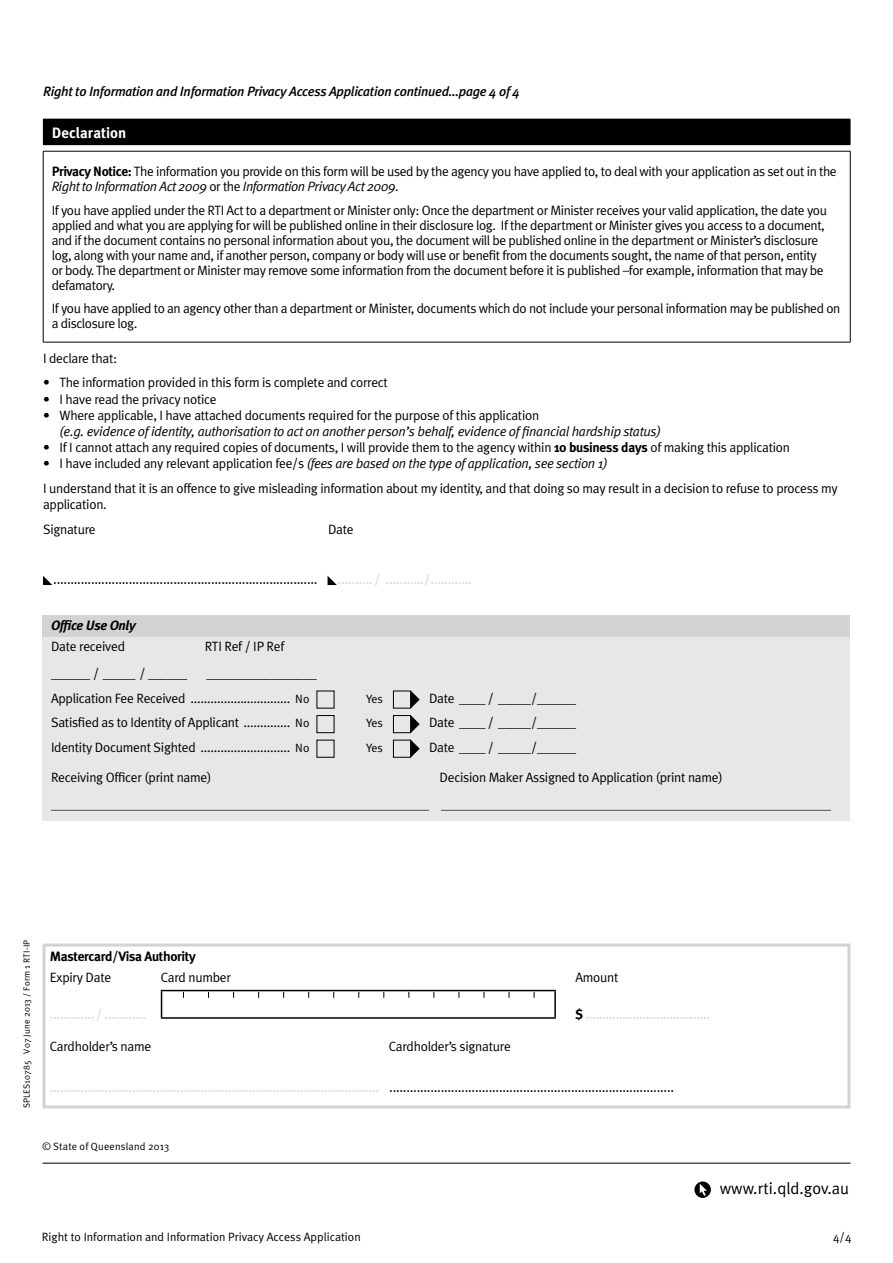
<style>
.page{position:relative;width:893px;height:1263px;background:#fff}
.page>*{position:absolute;margin:0;border:0;box-sizing:border-box;transform-origin:0 0}
.t1{font:16.5px "Meta Plus Normal";color:#000}
.t2{font:700 15px "Meta Plus";color:#fff}
.t3{font:13.5px/15px "Meta Plus Normal";letter-spacing:-.03em;color:#000}
.t4{font:13.5px "Meta Normal";color:#d1d3d4}
.t5{font:italic 13.5px "Meta Normal";letter-spacing:-.02em;color:#000}
.t6{font:13.5px "Meta Normal";color:#000}
.t7{font:italic 500 13.5px "Meta Plus";letter-spacing:-.02em;color:#000}
.t8{font:700 13.5px "Meta Plus";letter-spacing:-.025em;color:#000}
.t9{font:italic 700 13.5px "Meta Plus";letter-spacing:-.025em;color:#000}
.t10{font:12px "Meta Plus Normal";color:#000}
.t11{font:10.5px "Meta Plus Normal";letter-spacing:.015em;color:#000}
.t12{font:9px "Meta Plus Normal";letter-spacing:.025em;color:#000}
.s1{font-family:"Meta Plus";font-weight:700}
.s2{font-family:"Meta Plus Normal";font-style:normal}
.s3{font-size:12px}
.s4{font-family:"Meta Plus";font-weight:700;color:#000}
.s5{color:#000}
</style>
<div class="page">
<hr style="left:43px;top:1163px;width:807px;height:1px;background:#000">
<svg style="left:694px;top:1181px;width:17px;height:17px"></svg>
<svg style="left:700px;top:1183px;width:7px;height:13px"></svg>
<div style="left:43px;top:636px;width:807px;height:185px;background:#e6e7e8"></div>
<svg style="left:411px;top:691px;width:9px;height:17px"></svg>
<div style="left:393px;top:691px;width:18px;height:17px;border:1px solid #000"></div>
<div style="left:317px;top:715px;width:17px;height:18px;border:1px solid #000"></div>
<svg style="left:411px;top:715px;width:9px;height:18px"></svg>
<div style="left:393px;top:715px;width:18px;height:18px;border:1px solid #000"></div>
<div style="left:317px;top:740px;width:17px;height:18px;border:1px solid #000"></div>
<svg style="left:411px;top:740px;width:9px;height:17px"></svg>
<div style="left:393px;top:740px;width:18px;height:18px;border:1px solid #000"></div>
<div style="left:43px;top:615px;width:807px;height:21px;background:#d1d3d4"></div>
<div style="left:43px;top:119px;width:807px;height:26px;background:#000"></div>
<svg style="left:850px;top:119px;width:1px;height:25px"></svg>
<hr style="left:43px;top:151px;width:807px;height:1px;background:#000">
<hr style="left:43px;top:151px;width:1px;height:191px;background:#000">
<hr style="left:850px;top:151px;width:1px;height:191px;background:#000">
<hr style="left:43px;top:342px;width:807px;height:1px;background:#000">
<svg style="left:43px;top:576px;width:9px;height:9px"></svg>
<svg style="left:328px;top:576px;width:9px;height:9px"></svg>
<hr style="left:161px;top:990px;width:395px;height:1px;background:#000">
<svg style="left:161px;top:991px;width:1px;height:26px"></svg>
<hr style="left:554px;top:991px;width:2px;height:26px;background:#000">
<hr style="left:161px;top:1017px;width:395px;height:2px;background:#000">
<div style="left:43px;top:943px;width:807px;height:165px;border:3px solid #d1d3d4"></div>
<p class="t7" style="left:43px;top:83px;width:478px">Right to Information and Information Privacy Access Application continued...page 4 of 4</p>
<p class="t2" style="left:52px;top:124px;width:76px">Declaration</p>
<p class="t3" style="left:52px;top:164px;width:786px"><span class="s1">Privacy Notice:</span> The information you provide on this form will be used by the agency you have applied to, to deal with your application as set out in the</p>
<p class="t5" style="left:52px;top:178px;width:349px">Right to Information Act 2009 <span class="s2">or the</span> Information Privacy Act 2009<span class="s2">.</span></p>
<p class="t3" style="left:52px;top:202px;width:777px">If you have applied under the RTI Act to a department or Minister only: Once the department or Minister receives your valid application, the date you applied and what you are applying for will be published online in their disclosure log. If the department or Minister gives you access to a document, and if the document contains no personal information about you, the document will be published online in the department or Minister’s disclosure log, along with your name and, if another person, company or body will use or benefit from the documents sought, the name of that person, entity or body. The department or Minister may remove some information from the document before it is published –for example, information that may be defamatory.</p>
<p class="t3" style="left:52px;top:301px;width:790px">If you have applied to an agency other than a department or Minister, documents which do not include your personal information may be published on a disclosure log.</p>
<p class="t3" style="left:43px;top:350px;width:76px">I declare that:</p>
<p class="t3" style="left:43px;top:375px;width:346px">• The information provided in this form is complete and correct</p>
<p class="t3" style="left:43px;top:391px;width:175px">• I have read the privacy notice</p>
<p class="t3" style="left:43px;top:407px;width:498px">• Where applicable, I have attached documents required for the purpose of this application</p>
<p class="t5" style="left:60px;top:424px;width:603px">(e.g. evidence of identity, authorisation to act on another person’s behalf, evidence of financial hardship status)</p>
<p class="t3" style="left:43px;top:440px;width:748px">• If I cannot attach any required copies of documents, I will provide them to the agency within <span class="s1">10 business days</span> of making this application</p>
<p class="t5" style="left:43px;top:456px;width:566px"><span class="s2">• I have included any relevant application fee/s</span> (fees are based on the type of application, see section 1)</p>
<p class="t3" style="left:43px;top:480px;width:796px;line-height:16.2px">I understand that it is an offence to give misleading information about my identity, and that doing so may result in a decision to refuse to process my application.</p>
<p class="t3" style="left:43px;top:522px;width:54px">Signature</p>
<p class="t3" style="left:328px;top:522px;width:27px">Date</p>
<p class="t6" style="left:53px;top:571px;width:266px">.............................................................................</p>
<p class="t4" style="left:338px;top:571px;width:136px">.......... / .........../............</p>
<p class="t9" style="left:51px;top:617px;width:86px">Office Use Only</p>
<p class="t3" style="left:51px;top:639px;width:76px">Date received</p>
<p class="t3" style="left:205px;top:639px;width:81px">RTI Ref / IP Ref</p>
<p class="t3" style="left:51px;top:666px;width:138px">______ / _____ / ______</p>
<p class="t3" style="left:51px;top:661px;width:267px;line-height:24.6px;text-indent:156px">_________________<br>Application Fee Received .............................. <span class="s3">No</span></p>
<p class="t10" style="left:366px;top:691px;width:19px">Yes</p>
<p class="t3" style="left:429px;top:690px;width:149px">Date ____ / _____/______</p>
<p class="t3" style="left:51px;top:715px;width:260px">Satisfied as to Identity of Applicant .............. <span class="s3">No</span></p>
<p class="t10" style="left:366px;top:716px;width:19px">Yes</p>
<p class="t3" style="left:429px;top:715px;width:149px">Date ____ / _____/______</p>
<p class="t3" style="left:51px;top:739px;width:260px">Identity Document Sighted ........................... <span class="s3">No</span></p>
<p class="t10" style="left:366px;top:740px;width:19px">Yes</p>
<p class="t3" style="left:429px;top:739px;width:149px">Date ____ / _____/______</p>
<p class="t3" style="left:51px;top:769px;width:162px">Receiving Officer (print name)</p>
<p class="t3" style="left:440px;top:769px;width:285px">Decision Maker Assigned to Application (print name)</p>
<p class="t10" style="left:51px;top:798px;width:781px">_______________________________________________________________ _________________________________________________________________</p>
<p class="t12" style="left:22px;top:1108px;width:170px;rotate:-90deg">SPLES10785 V07 June 2013 / Form 1 RTI-IP</p>
<p class="t8" style="left:50px;top:949px;width:147px">Mastercard/Visa Authority</p>
<p class="t3" style="left:50px;top:970px;width:63px">Expiry Date</p>
<p class="t3" style="left:161px;top:970px;width:72px">Card number</p>
<p class="t3" style="left:575px;top:970px;width:45px">Amount</p>
<p class="t4" style="left:50px;top:1006px;width:98px">............. / ............</p>
<p class="t4" style="left:575px;top:1006px;width:136px"><span class="s4">$</span> .....................................</p>
<p class="t3" style="left:50px;top:1039px;width:103px">Cardholder’s name</p>
<p class="t3" style="left:389px;top:1039px;width:124px">Cardholder’s signature</p>
<p class="t4" style="left:50px;top:1079px;width:626px">................................................................................................ <span class="s5">...................................................................................</span></p>
<p class="t11" style="left:43px;top:1140px;width:129px">© State of Queensland 2013</p>
<p class="t1" style="left:720px;top:1179px;width:131px">www.rti.qld.gov.au</p>
<p class="t10" style="left:42px;top:1230px;width:321px">Right to Information and Information Privacy Access Application</p>
<p class="t10" style="left:833px;top:1230px;width:20px">4/4</p>
</div>
